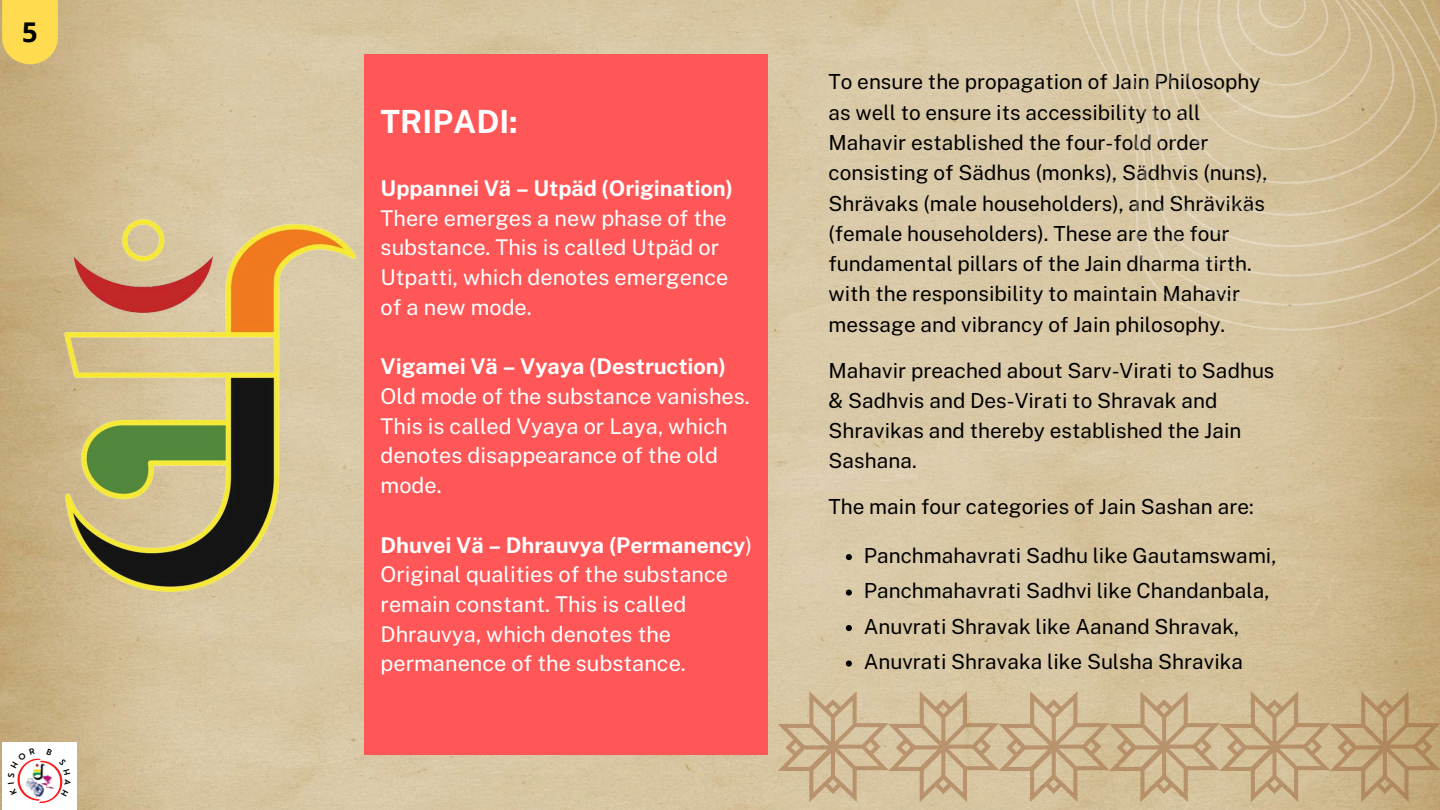
<style>
.page{position:relative;width:1440px;height:810px;background:#fff}
.page>*{position:absolute;margin:0;border:0;box-sizing:border-box;transform-origin:0 0}
.t1{font:700 31.9px "Public Sans";color:#fff}
.t2{font:700 27.2px "Open Sans";color:#000}
.t3{font:21.7px/29.7px "Public Sans";color:#fff}
.t4{font:700 21.7px "Public Sans";color:#fff}
.t5{font:20.8px/30.3px "Public Sans";color:#000}
.s1{font-weight:700}
</style>
<div class="page">
<img style="left:0;top:0;width:1440px;height:810px">
<img style="left:64px;top:219px;width:291px;height:372px">
<div style="left:365px;top:55px;width:403px;height:700px;background:#ff5757"></div>
<svg style="left:846px;top:554px;width:6px;height:6px"></svg>
<svg style="left:846px;top:590px;width:6px;height:6px"></svg>
<svg style="left:846px;top:625px;width:6px;height:6px"></svg>
<svg style="left:846px;top:661px;width:6px;height:6px"></svg>
<svg style="left:952px;top:0;width:488px;height:428px;background:#d6c5a1"></svg>
<svg style="left:981px;top:0;width:459px;height:396px;background:#d6c4a0"></svg>
<svg style="left:1013px;top:0;width:427px;height:360px;background:#d6c4a0"></svg>
<svg style="left:1042px;top:0;width:398px;height:322px;background:#d5c39f"></svg>
<svg style="left:1072px;top:0;width:368px;height:281px;background:#d6c4a0"></svg>
<svg style="left:1101px;top:0;width:339px;height:239px;background:#d2bf99"></svg>
<svg style="left:1160px;top:0;width:238px;height:154px;background:#d4c19c"></svg>
<svg style="left:778px;top:691px;width:662px;height:111px;background:#ccb48d"></svg>
<div style="left:2px;top:742px;width:75px;height:68px;background:#fff"></div>
<svg style="left:2px;top:0;width:56px;height:64px;background:#f9d653"></svg>
<svg style="left:17px;top:758px;width:46px;height:45px"></svg>
<h2 class="t2" style="left:22px;top:13px;width:17px">5</h2>
<h1 class="t1" style="left:381px;top:103px;width:139px">TRIPADI:</h1>
<p class="t4" style="left:381px;top:175px;width:354px">Uppannei Vä – Utpäd (Origination)</p>
<p class="t3" style="left:381px;top:203px;width:349px">There emerges a new phase of the substance. This is called Utpäd or<br>Utpatti, which denotes emergence of a new mode.</p>
<p class="t4" style="left:381px;top:354px;width:347px">Vigamei Vä – Vyaya (Destruction)</p>
<p class="t3" style="left:381px;top:381px;width:371px">Old mode of the substance vanishes.<br>This is called Vyaya or Laya, which denotes disappearance of the old mode.</p>
<p class="t3" style="left:381px;top:530px;width:373px"><span class="s1">Dhuvei Vä – Dhrauvya (Permanency</span>)<br>Original qualities of the substance remain constant. This is called<br>Dhrauvya, which denotes the permanence of the substance.</p>
<p class="t5" style="left:829px;top:67px;width:441px">To ensure the propagation of Jain Philosophy as well to ensure its accessibility to all Mahavir established the four-fold order consisting of Sädhus (monks), Sädhvis (nuns), Shrävaks (male householders), and Shrävikäs (female householders). These are the four fundamental pillars of the Jain dharma tirth. with the responsibility to maintain Mahavir message and vibrancy of Jain philosophy.</p>
<p class="t5" style="left:829px;top:355px;width:447px">Mahavir preached about Sarv-Virati to Sadhus &amp; Sadhvis and Des-Virati to Shravak and Shravikas and thereby established the Jain Sashana.</p>
<p class="t5" style="left:829px;top:492px;width:427px">The main four categories of Jain Sashan are:</p>
<p class="t5" style="left:864px;top:537px;width:414px;line-height:35.5px">Panchmahavrati Sadhu like Gautamswami, Panchmahavrati Sadhvi like Chandanbala, Anuvrati Shravak like Aanand Shravak, Anuvrati Shravaka like Sulsha Shravika</p>
</div>
